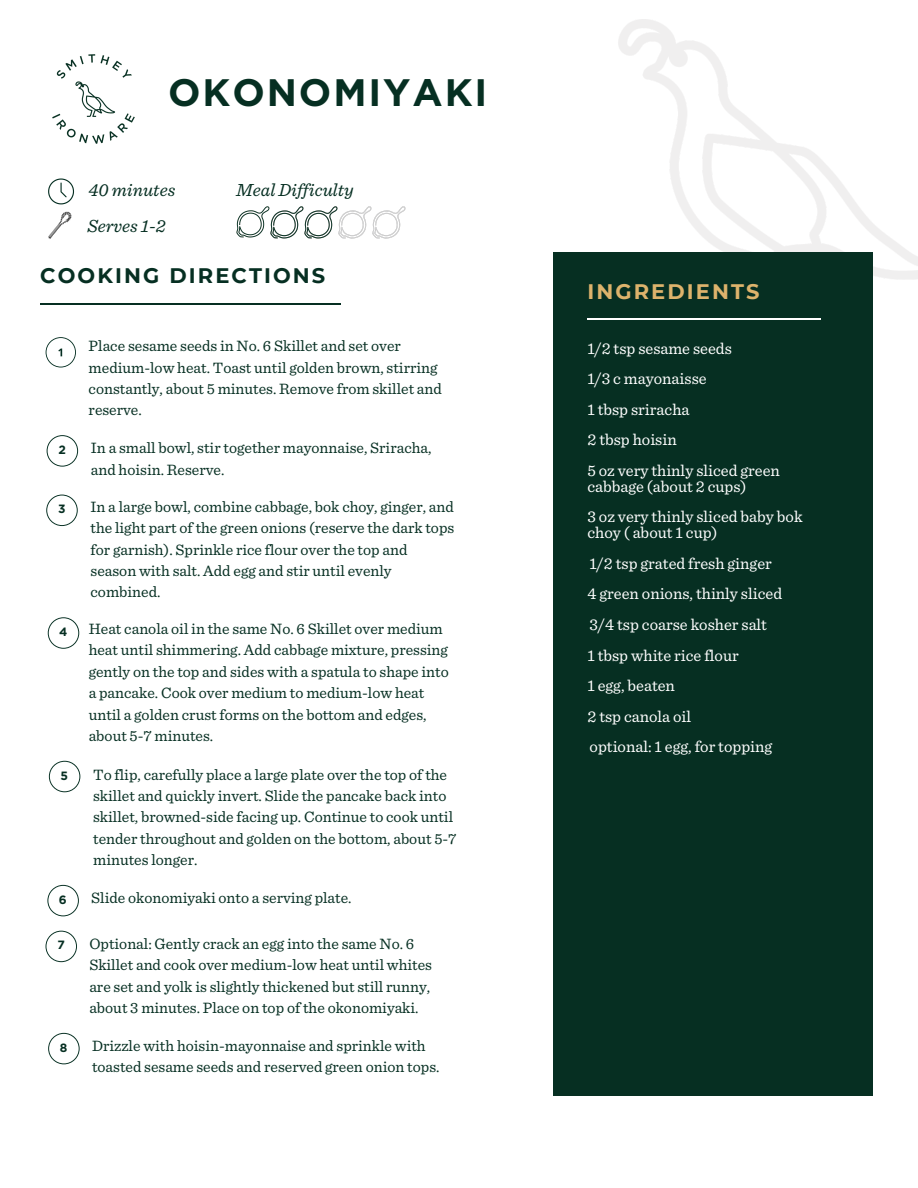
<style>
.page{position:relative;width:918px;height:1188px;background:#fff}
.page>*{position:absolute;margin:0;border:0;box-sizing:border-box;transform-origin:0 0}
.t1{font:700 38.25px "Gotham";letter-spacing:.05em;color:#062f22}
.t2{font:700 21px "Montserrat";letter-spacing:.1em;color:#062f22}
.t3{font:700 21px "Montserrat";letter-spacing:.1em;color:#ddb36c}
.t4{font:italic 18.45px/35.5px "Sentinel";color:#062f22}
.t5{font:16.5px/30.6px "Sentinel";color:#fff}
.t6{font:15.75px/21.3px "Sentinel";color:#062f22}
.t7{font:700 12px "Gotham";color:#062f22}
</style>
<div class="page">
<img style="left:600px;top:19px;width:318px;height:261px">
<div style="left:553px;top:253px;width:320px;height:843px;background:#062f22"></div>
<hr style="left:40px;top:304px;width:301px;height:1px;background:#062f22">
<hr style="left:587px;top:319px;width:234px;height:1px;background:#fff">
<img style="left:52px;top:54px;width:83px;height:90px">
<svg style="left:48px;top:178px;width:26px;height:26px"></svg>
<img style="left:48px;top:211px;width:24px;height:28px">
<img style="left:236px;top:206px;width:34px;height:32px">
<svg style="left:46px;top:337px;width:30px;height:31px"></svg>
<img style="left:270px;top:206px;width:136px;height:33px">
<svg style="left:47px;top:435px;width:31px;height:32px"></svg>
<svg style="left:46px;top:495px;width:32px;height:31px"></svg>
<svg style="left:49px;top:761px;width:31px;height:31px"></svg>
<svg style="left:47px;top:885px;width:32px;height:31px"></svg>
<svg style="left:48px;top:617px;width:31px;height:32px"></svg>
<svg style="left:46px;top:931px;width:31px;height:31px"></svg>
<svg style="left:48px;top:1033px;width:32px;height:31px"></svg>
<h1 class="t1" style="left:168px;top:71px;width:321px">OKONOMIYAKI</h1>
<p class="t4" style="left:88px;top:173px;width:89px">40 minutes<br>Serves 1-2</p>
<p class="t4" style="left:236px;top:173px;width:119px">Meal Difficulty</p>
<h2 class="t2" style="left:40px;top:263px;width:287px">COOKING DIRECTIONS</h2>
<h2 class="t3" style="left:587px;top:278px;width:174px">INGREDIENTS</h2>
<p class="t6" style="left:89px;top:336px;width:355px">Place sesame seeds in No. 6 Skillet and set over medium-low heat. Toast until golden brown, stirring constantly, about 5 minutes. Remove from skillet and reserve.</p>
<p class="t5" style="left:587px;top:333px;width:146px">1/2 tsp sesame seeds<br>1/3 c mayonaisse<br>1 tbsp sriracha<br>2 tbsp hoisin</p>
<p class="t6" style="left:91px;top:438px;width:342px">In a small bowl, stir together mayonnaise, Sriracha, and hoisin. Reserve.</p>
<p class="t7" style="left:58px;top:443px;width:9px">2</p>
<p class="t5" style="left:587px;top:463px;width:194px;line-height:15.8px">5 oz very thinly sliced green cabbage (about 2 cups)</p>
<p class="t5" style="left:587px;top:510px;width:217px;line-height:15.8px">3 oz very thinly sliced baby bok choy ( about 1 cup)</p>
<p class="t5" style="left:587px;top:549px;width:196px">1/2 tsp grated fresh ginger<br>4 green onions, thinly sliced</p>
<p class="t7" style="left:58px;top:502px;width:9px">3</p>
<p class="t6" style="left:91px;top:497px;width:365px">In a large bowl, combine cabbage, bok choy, ginger, and the light part of the green onions (reserve the dark tops for garnish). Sprinkle rice flour over the top and season with salt. Add egg and stir until evenly combined.</p>
<p class="t7" style="left:59px;top:625px;width:10px">4</p>
<p class="t7" style="left:61px;top:768px;width:9px">5</p>
<p class="t6" style="left:89px;top:619px;width:362px">Heat canola oil in the same No. 6 Skillet over medium heat until shimmering. Add cabbage mixture, pressing gently on the top and sides with a spatula to shape into a pancake. Cook over medium to medium-low heat until a golden crust forms on the bottom and edges, about 5-7 minutes.</p>
<p class="t6" style="left:93px;top:764px;width:365px">To flip, carefully place a large plate over the top of the skillet and quickly invert. Slide the pancake back into skillet, browned-side facing up. Continue to cook until tender throughout and golden on the bottom, about 5-7 minutes longer.</p>
<p class="t7" style="left:59px;top:892px;width:9px">6</p>
<p class="t6" style="left:91px;top:888px;width:262px">Slide okonomiyaki onto a serving plate.</p>
<p class="t7" style="left:57px;top:938px;width:9px">7</p>
<p class="t6" style="left:89px;top:934px;width:344px">Optional: Gently crack an egg into the same No. 6<br>Skillet and cook over medium-low heat until whites are set and yolk is slightly thickened but still runny, about 3 minutes. Place on top of the okonomiyaki.</p>
<p class="t7" style="left:60px;top:1040px;width:9px">8</p>
<p class="t6" style="left:92px;top:1036px;width:349px">Drizzle with hoisin-mayonnaise and sprinkle with toasted sesame seeds and reserved green onion tops.</p>
<p class="t5" style="left:590px;top:610px;width:179px">3/4 tsp coarse kosher salt</p>
<p class="t5" style="left:587px;top:640px;width:153px">1 tbsp white rice flour<br>1 egg, beaten</p>
<p class="t5" style="left:587px;top:702px;width:105px">2 tsp canola oil</p>
<p class="t5" style="left:590px;top:732px;width:184px">optional: 1 egg, for topping</p>
</div>
